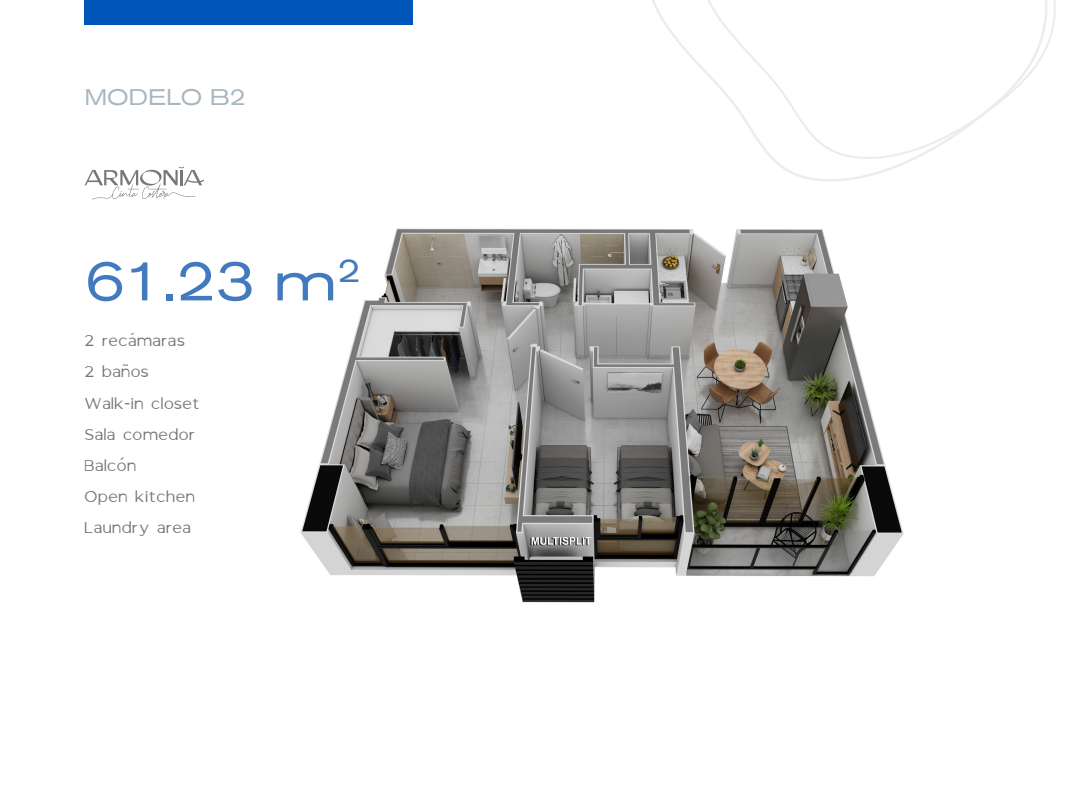
<style>
.page{position:relative;width:1080px;height:810px;background:#fff}
.page>*{position:absolute;margin:0;border:0;box-sizing:border-box;transform-origin:0 0}
.t1{font:expanded 55.25px "Akzidenz Grotesk BQ";color:#437abd}
.t2{font:27px/31.2px "GANTIC";letter-spacing:.02em;color:#76777a}
.t3{font:expanded 22.5px "Akzidenz Grotesk BQ";color:#a9b7c0}
</style>
<div class="page">
<img style="left:300px;top:228px;width:604px;height:375px">
<div style="left:85px;top:0;width:328px;height:24px;background:#0055b8"></div>
<svg style="left:85px;top:166px;width:119px;height:34px"></svg>
<svg style="left:652px;top:0;width:250px;height:181px"></svg>
<svg style="left:694px;top:0;width:362px;height:165px"></svg>
<p class="t3" style="left:85px;top:84px;width:163px">MODELO B2</p>
<h1 class="t1" style="left:85px;top:249px;width:277px">61.23 m<sup>2</sup></h1>
<p class="t2" style="left:85px;top:321px;width:117px">2 recámaras<br>2 baños<br>Walk-in closet<br>Sala comedor<br>Balcón<br>Open kitchen<br>Laundry area</p>
</div>
